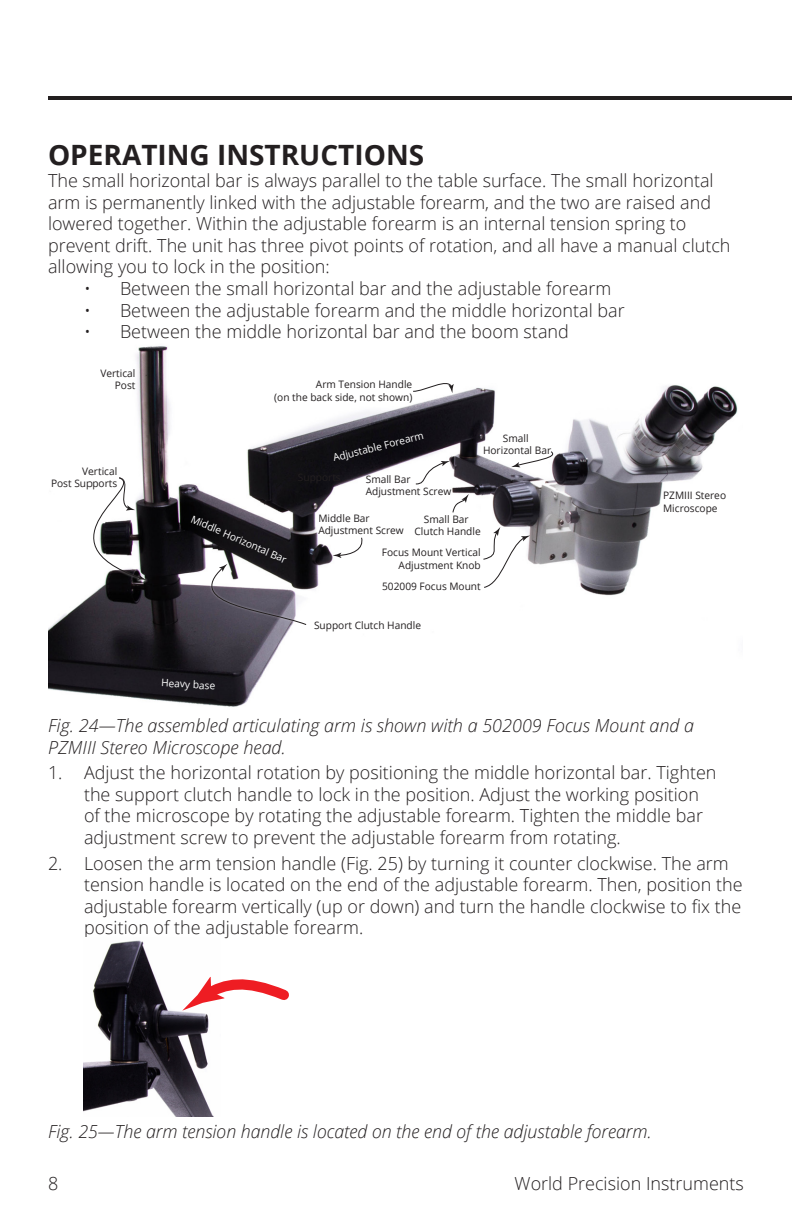
<style>
.page{position:relative;width:792px;height:1224px;background:#fff}
.page>*{position:absolute;margin:0;border:0;box-sizing:border-box;transform-origin:0 0}
.Heading_1{font:700 28px "Open Sans";color:#231f20}
.List{font:300 18px/21.6px "Open Sans";color:#231f20}
.Body_Text{font:300 18px/21.6px "Open Sans";color:#231f20}
.t1{font:italic 300 18px/21.6px "Open Sans";color:#231f20}
.t2{font:10.2px/12.4px "Open Sans";color:#231f20;text-align:right}
.t3{font:10.2px "Open Sans";color:#fff}
</style>
<div class="page">
<hr style="left:48px;top:96px;width:744px;height:4px;background:#231f20">
<img style="left:48px;top:346px;width:690px;height:361px">
<svg style="left:333px;top:537px;width:31px;height:21px"></svg>
<svg style="left:511px;top:451px;width:48px;height:16px"></svg>
<svg style="left:415px;top:461px;width:35px;height:23px"></svg>
<svg style="left:413px;top:377px;width:41px;height:16px"></svg>
<svg style="left:452px;top:494px;width:17px;height:19px"></svg>
<svg style="left:483px;top:527px;width:47px;height:61px"></svg>
<img style="left:90px;top:474px;width:59px;height:109px">
<svg style="left:48px;top:477px;width:99px;height:103px"></svg>
<img style="left:208px;top:561px;width:101px;height:67px">
<svg style="left:182px;top:564px;width:125px;height:61px"></svg>
<img style="left:83px;top:940px;width:131px;height:177px">
<svg style="left:182px;top:977px;width:107px;height:34px"></svg>
<p class="Heading_1" style="left:48px;top:135px;width:378px">OPERATING INSTRUCTIONS</p>
<p class="Body_Text" style="left:48px;top:169px;width:684px">The small horizontal bar is always parallel to the table surface. The small horizontal arm is permanently linked with the adjustable forearm, and the two are raised and lowered together. Within the adjustable forearm is an internal tension spring to prevent drift. The unit has three pivot points of rotation, and all have a manual clutch allowing you to lock in the position:</p>
<p class="Body_Text" style="left:84px;top:277px;width:529px">• Between the small horizontal bar and the adjustable forearm</p>
<p class="Body_Text" style="left:84px;top:299px;width:542px">• Between the adjustable forearm and the middle horizontal bar</p>
<p class="Body_Text" style="left:84px;top:320px;width:486px">• Between the middle horizontal bar and the boom stand</p>
<p class="t2" style="left:100px;top:366px;width:37px">Vertical<br>Post</p>
<p class="t2" style="left:51px;top:465px;width:68px">Vertical<br>Post Supports</p>
<p class="t2" style="left:274px;top:378px;width:140px">Arm Tension Handle<br>(on the back side, not shown)</p>
<p class="t3" style="left:331px;top:451px;width:95px;rotate:-14deg">Adjustable Forearm</p>
<p class="t2" style="left:366px;top:472px;width:87px;text-align:left">Small Bar<br>Adjustment Screw</p>
<p class="t2" style="left:483px;top:432px;width:70px;text-align:center">Small<br>Horizontal Bar</p>
<p class="t3" style="left:194px;top:512px;width:105px;rotate:24deg">Middle Horizontal Bar</p>
<p class="t3" style="left:162px;top:676px;width:56px;rotate:3deg">Heavy base</p>
<p class="t2" style="left:318px;top:512px;width:87px;text-align:left">Middle Bar<br>Adjustment Screw</p>
<p class="t2" style="left:415px;top:513px;width:68px;text-align:center">Small Bar<br>Clutch Handle</p>
<p class="t2" style="left:382px;top:546px;width:100px">Focus Mount Vertical<br>Adjustment Knob</p>
<p class="t2" style="left:382px;top:580px;width:100px">502009 Focus Mount</p>
<p class="t2" style="left:314px;top:619px;width:108px">Support Clutch Handle</p>
<p class="t2" style="left:663px;top:489px;width:64px;text-align:left">PZMIII Stereo<br>Microscope</p>
<p class="t1" style="left:48px;top:714px;width:648px">Fig. 24—The assembled articulating arm is shown with a 502009 Focus Mount and a<br>PZMIII Stereo Microscope head.</p>
<p class="List" style="left:84px;top:761px;width:634px;text-indent:-36px">1. Adjust the horizontal rotation by positioning the middle horizontal bar. Tighten the support clutch handle to lock in the position. Adjust the working position of the microscope by rotating the adjustable forearm. Tighten the middle bar adjustment screw to prevent the adjustable forearm from rotating.</p>
<p class="List" style="left:84px;top:852px;width:660px;text-indent:-36px">2. Loosen the arm tension handle (Fig. 25) by turning it counter clockwise. The arm tension handle is located on the end of the adjustable forearm. Then, position the adjustable forearm vertically (up or down) and turn the handle clockwise to fix the position of the adjustable forearm.</p>
<p class="t1" style="left:48px;top:1120px;width:605px">Fig. 25—The arm tension handle is located on the end of the adjustable forearm.</p>
<p class="Body_Text" style="left:48px;top:1172px;width:12px">8</p>
<p class="Body_Text" style="left:515px;top:1172px;width:231px">World Precision Instruments</p>
</div>
